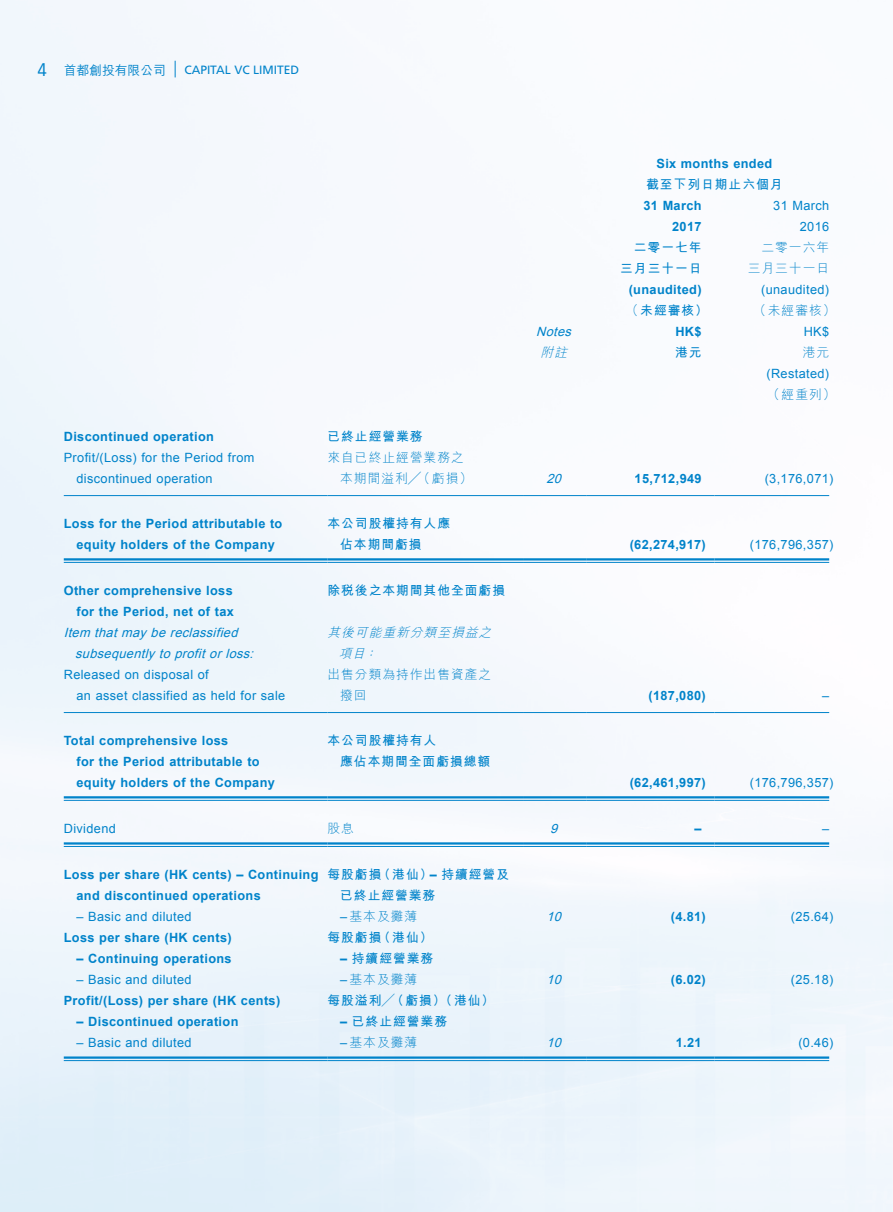
<style>
.page{position:relative;width:893px;height:1212px;background:#fff}
.page>*{position:absolute;margin:0;border:0;box-sizing:border-box;transform-origin:0 0}
._50_Table_Body{font:700 12.75px/21px "Arial";letter-spacing:.03em;color:#0083ca}
._50_Table_Body-2{font:12.75px/21px "Arial";letter-spacing:.03em;color:#0083ca}
._50_Table_Body-3{font:700 12.75px/21px "M Hei HK";letter-spacing:.08em;color:#0083ca}
._50_Table_Body-4{font:300 12.75px/21px "M Hei HK";letter-spacing:.08em;color:#0083ca}
._50_Table_Body-5{font:italic 12.75px/21px "Arial";color:#0083ca}
._50_Table_Body-6{font:italic 300 12.75px/21px "M Hei HK";color:#0083ca}
.t1{font:500 12.75px "M Hei HK";color:#0083ca}
.t2{font:12px "Frutiger LT Std";color:#0083ca}
.s1{font-family:"Vectora LT Std";font-weight:400;font-size:18px}
.s2{font-weight:300}
.s3{font-family:"Arial"}
.s4{font-family:"Arial";font-weight:400}
</style>
<div class="page">
<img style="left:0;top:0;width:893px;height:1212px">
<svg style="left:175px;top:61px;width:1px;height:16px"></svg>
<hr style="left:64px;top:495px;width:263px;height:1px;background:#0083ca">
<hr style="left:327px;top:495px;width:196px;height:1px;background:#0083ca">
<hr style="left:523px;top:495px;width:64px;height:1px;background:#0083ca">
<hr style="left:587px;top:495px;width:127px;height:1px;background:#0083ca">
<hr style="left:714px;top:495px;width:115px;height:1px;background:#0083ca">
<hr style="left:64px;top:558px;width:263px;height:2px;background:#0083ca">
<hr style="left:64px;top:562px;width:263px;height:1px;background:#0083ca">
<hr style="left:327px;top:558px;width:196px;height:2px;background:#0083ca">
<hr style="left:327px;top:562px;width:196px;height:1px;background:#0083ca">
<hr style="left:523px;top:558px;width:64px;height:2px;background:#0083ca">
<hr style="left:523px;top:562px;width:64px;height:1px;background:#0083ca">
<hr style="left:587px;top:558px;width:127px;height:2px;background:#0083ca">
<hr style="left:587px;top:562px;width:127px;height:1px;background:#0083ca">
<hr style="left:714px;top:558px;width:115px;height:2px;background:#0083ca">
<hr style="left:714px;top:562px;width:115px;height:1px;background:#0083ca">
<hr style="left:64px;top:712px;width:263px;height:1px;background:#0083ca">
<hr style="left:327px;top:712px;width:196px;height:1px;background:#0083ca">
<hr style="left:523px;top:712px;width:64px;height:1px;background:#0083ca">
<hr style="left:587px;top:712px;width:127px;height:1px;background:#0083ca">
<hr style="left:714px;top:712px;width:115px;height:1px;background:#0083ca">
<hr style="left:64px;top:796px;width:263px;height:2px;background:#0083ca">
<hr style="left:64px;top:800px;width:263px;height:1px;background:#0083ca">
<hr style="left:327px;top:796px;width:196px;height:2px;background:#0083ca">
<hr style="left:327px;top:800px;width:196px;height:1px;background:#0083ca">
<hr style="left:523px;top:796px;width:64px;height:2px;background:#0083ca">
<hr style="left:523px;top:800px;width:64px;height:1px;background:#0083ca">
<hr style="left:587px;top:796px;width:127px;height:2px;background:#0083ca">
<hr style="left:587px;top:800px;width:127px;height:1px;background:#0083ca">
<hr style="left:714px;top:796px;width:115px;height:2px;background:#0083ca">
<hr style="left:714px;top:800px;width:115px;height:1px;background:#0083ca">
<hr style="left:64px;top:842px;width:263px;height:2px;background:#0083ca">
<hr style="left:64px;top:846px;width:263px;height:1px;background:#0083ca">
<hr style="left:327px;top:842px;width:196px;height:2px;background:#0083ca">
<hr style="left:327px;top:846px;width:196px;height:1px;background:#0083ca">
<hr style="left:523px;top:842px;width:64px;height:2px;background:#0083ca">
<hr style="left:523px;top:846px;width:64px;height:1px;background:#0083ca">
<hr style="left:587px;top:842px;width:127px;height:2px;background:#0083ca">
<hr style="left:587px;top:846px;width:127px;height:1px;background:#0083ca">
<hr style="left:714px;top:842px;width:115px;height:2px;background:#0083ca">
<hr style="left:714px;top:846px;width:115px;height:1px;background:#0083ca">
<hr style="left:64px;top:1056px;width:263px;height:3px;background:#0083ca">
<hr style="left:64px;top:1060px;width:263px;height:1px;background:#0083ca">
<hr style="left:327px;top:1056px;width:196px;height:3px;background:#0083ca">
<hr style="left:327px;top:1060px;width:196px;height:1px;background:#0083ca">
<hr style="left:523px;top:1056px;width:64px;height:3px;background:#0083ca">
<hr style="left:523px;top:1060px;width:64px;height:1px;background:#0083ca">
<hr style="left:587px;top:1056px;width:127px;height:3px;background:#0083ca">
<hr style="left:587px;top:1060px;width:127px;height:1px;background:#0083ca">
<hr style="left:714px;top:1056px;width:115px;height:3px;background:#0083ca">
<hr style="left:714px;top:1060px;width:115px;height:1px;background:#0083ca">
<p class="t1" style="left:38px;top:61px;width:130px"><span class="s1">4</span> 首都創投有限公司</p>
<p class="t2" style="left:184px;top:63px;width:116px">CAPITAL VC LIMITED</p>
<p class="_50_Table_Body" style="left:64px;top:427px;width:152px">Discontinued operation</p>
<p class="_50_Table_Body-3" style="left:327px;top:425px;width:97px">已終止經營業務</p>
<p class="_50_Table_Body-2" style="left:77px;top:447px;width:179px;text-indent:-13px">Profit/(Loss) for the Period from discontinued operation</p>
<p class="_50_Table_Body-4" style="left:340px;top:447px;width:133px;text-indent:-13px">來自已終止經營業務之本期間溢利╱（虧損）</p>
<p class="_50_Table_Body" style="left:64px;top:513px;width:220px;text-align:center">Loss for the Period attributable to equity holders of the Company</p>
<p class="_50_Table_Body-3" style="left:340px;top:512px;width:111px;text-indent:-13px">本公司股權持有人應佔本期間虧損</p>
<p class="_50_Table_Body" style="left:64px;top:581px;width:172px;text-align:right">Other comprehensive loss for the Period, net of tax</p>
<p class="_50_Table_Body-3" style="left:327px;top:579px;width:179px">除稅後之本期間其他全面虧損</p>
<p class="_50_Table_Body-5" style="left:75px;top:622px;width:184px;text-indent:-11px">Item thatmaybereclassified subsequentlytoprofitorloss:</p>
<p class="_50_Table_Body-6" style="left:339px;top:622px;width:157px;text-indent:-11px">其後可能重新分類至損益之項目：</p>
<p class="_50_Table_Body-2" style="left:77px;top:664px;width:210px;text-indent:-13px">Released on disposal of<br>an asset classified as held for sale</p>
<p class="_50_Table_Body-4" style="left:340px;top:664px;width:153px;text-indent:-13px">出售分類為持作出售資產之撥回</p>
<p class="_50_Table_Body" style="left:77px;top:730px;width:200px;text-indent:-13px">Total comprehensive loss<br>for the Period attributable to equity holders of the Company</p>
<p class="_50_Table_Body-3" style="left:340px;top:729px;width:152px;text-indent:-13px">本公司股權持有人<br>應佔本期間全面虧損總額</p>
<p class="_50_Table_Body" style="left:656px;top:154px;width:117px">Six months ended</p>
<p class="_50_Table_Body-3" style="left:646px;top:173px;width:138px">截至下列日期止六個月</p>
<p class="_50_Table_Body" style="left:643px;top:196px;width:60px">31 March</p>
<p class="_50_Table_Body-2" style="left:773px;top:195px;width:57px">31 March</p>
<p class="_50_Table_Body" style="left:672px;top:217px;width:31px">2017</p>
<p class="_50_Table_Body-2" style="left:800px;top:216px;width:31px">2016</p>
<p class="_50_Table_Body-3" style="left:634px;top:236px;width:69px">二零一七年</p>
<p class="_50_Table_Body-4" style="left:761px;top:237px;width:69px">二零一六年</p>
<p class="_50_Table_Body-3" style="left:620px;top:257px;width:83px">三月三十一日</p>
<p class="_50_Table_Body-4" style="left:748px;top:258px;width:83px">三月三十一日</p>
<p class="_50_Table_Body" style="left:629px;top:280px;width:74px">(unaudited)</p>
<p class="_50_Table_Body-2" style="left:761px;top:279px;width:70px">(unaudited)</p>
<p class="_50_Table_Body-3" style="left:626px;top:299px;width:84px"><span class="s2">（</span>未經審核）</p>
<p class="_50_Table_Body-4" style="left:753px;top:300px;width:84px">（未經審核）</p>
<p class="_50_Table_Body-5" style="left:536px;top:321px;width:41px">Notes</p>
<p class="_50_Table_Body" style="left:675px;top:322px;width:28px">HK$</p>
<p class="_50_Table_Body-2" style="left:804px;top:321px;width:27px">HK$</p>
<p class="_50_Table_Body-6" style="left:540px;top:342px;width:31px">附註</p>
<p class="_50_Table_Body-3" style="left:675px;top:341px;width:28px">港元</p>
<p class="_50_Table_Body-4" style="left:803px;top:342px;width:28px">港元</p>
<p class="_50_Table_Body-2" style="left:766px;top:363px;width:64px">(Restated)</p>
<p class="_50_Table_Body-4" style="left:767px;top:384px;width:70px">（經重列）</p>
<p class="_50_Table_Body-5" style="left:546px;top:468px;width:21px">20</p>
<p class="_50_Table_Body" style="left:635px;top:469px;width:69px">15,712,949</p>
<p class="_50_Table_Body-2" style="left:765px;top:468px;width:70px">(3,176,071)</p>
<p class="_50_Table_Body" style="left:630px;top:534px;width:78px">(62,274,917)</p>
<p class="_50_Table_Body-2" style="left:750px;top:534px;width:85px">(176,796,357)</p>
<p class="_50_Table_Body" style="left:648px;top:686px;width:59px">(187,080)</p>
<p class="_50_Table_Body-2" style="left:822px;top:685px;width:9px">–</p>
<p class="_50_Table_Body" style="left:630px;top:772px;width:78px">(62,461,997)</p>
<p class="_50_Table_Body-2" style="left:750px;top:772px;width:85px">(176,796,357)</p>
<p class="_50_Table_Body-2" style="left:64px;top:818px;width:54px">Dividend</p>
<p class="_50_Table_Body-4" style="left:327px;top:818px;width:28px">股息</p>
<p class="_50_Table_Body-5" style="left:550px;top:818px;width:13px">9</p>
<p class="_50_Table_Body" style="left:694px;top:819px;width:9px">–</p>
<p class="_50_Table_Body-2" style="left:822px;top:818px;width:9px">–</p>
<p class="_50_Table_Body" style="left:77px;top:865px;width:244px;text-indent:-13px">Loss per share (HK cents) – Continuing and discontinued operations</p>
<p class="_50_Table_Body-3" style="left:340px;top:863px;width:170px;text-indent:-13px">每股虧損（港仙）<span class="s3">–</span> 持續經營及已終止經營業務</p>
<p class="_50_Table_Body-2" style="left:77px;top:906px;width:117px">– Basic and diluted</p>
<p class="_50_Table_Body-4" style="left:340px;top:906px;width:79px"><span class="s4">–</span>基本及攤薄</p>
<p class="_50_Table_Body-5" style="left:546px;top:906px;width:21px">10</p>
<p class="_50_Table_Body" style="left:671px;top:907px;width:37px">(4.81)</p>
<p class="_50_Table_Body-2" style="left:791px;top:906px;width:44px">(25.64)</p>
<p class="_50_Table_Body" style="left:64px;top:928px;width:169px">Loss per share (HK cents)</p>
<p class="_50_Table_Body" style="left:77px;top:949px;width:157px">– Continuing operations</p>
<p class="_50_Table_Body-3" style="left:327px;top:926px;width:107px">每股虧損（港仙）</p>
<p class="_50_Table_Body-3" style="left:340px;top:947px;width:95px"><span class="s3">–</span> 持續經營業務</p>
<p class="_50_Table_Body-2" style="left:77px;top:969px;width:117px">– Basic and diluted</p>
<p class="_50_Table_Body-4" style="left:340px;top:969px;width:79px"><span class="s4">–</span>基本及攤薄</p>
<p class="_50_Table_Body-5" style="left:546px;top:969px;width:21px">10</p>
<p class="_50_Table_Body" style="left:671px;top:970px;width:37px">(6.02)</p>
<p class="_50_Table_Body-2" style="left:791px;top:969px;width:44px">(25.18)</p>
<p class="_50_Table_Body" style="left:64px;top:991px;width:218px">Profit/(Loss) per share (HK cents)</p>
<p class="_50_Table_Body" style="left:77px;top:1012px;width:163px">– Discontinued operation</p>
<p class="_50_Table_Body-3" style="left:327px;top:989px;width:168px">每股溢利╱（虧損）（港仙）</p>
<p class="_50_Table_Body-3" style="left:340px;top:1010px;width:108px"><span class="s3">–</span> 已終止經營業務</p>
<p class="_50_Table_Body-2" style="left:77px;top:1032px;width:117px">– Basic and diluted</p>
<p class="_50_Table_Body-4" style="left:340px;top:1032px;width:79px"><span class="s4">–</span>基本及攤薄</p>
<p class="_50_Table_Body-5" style="left:546px;top:1032px;width:21px">10</p>
<p class="_50_Table_Body" style="left:676px;top:1033px;width:27px">1.21</p>
<p class="_50_Table_Body-2" style="left:798px;top:1032px;width:37px">(0.46)</p>
</div>
